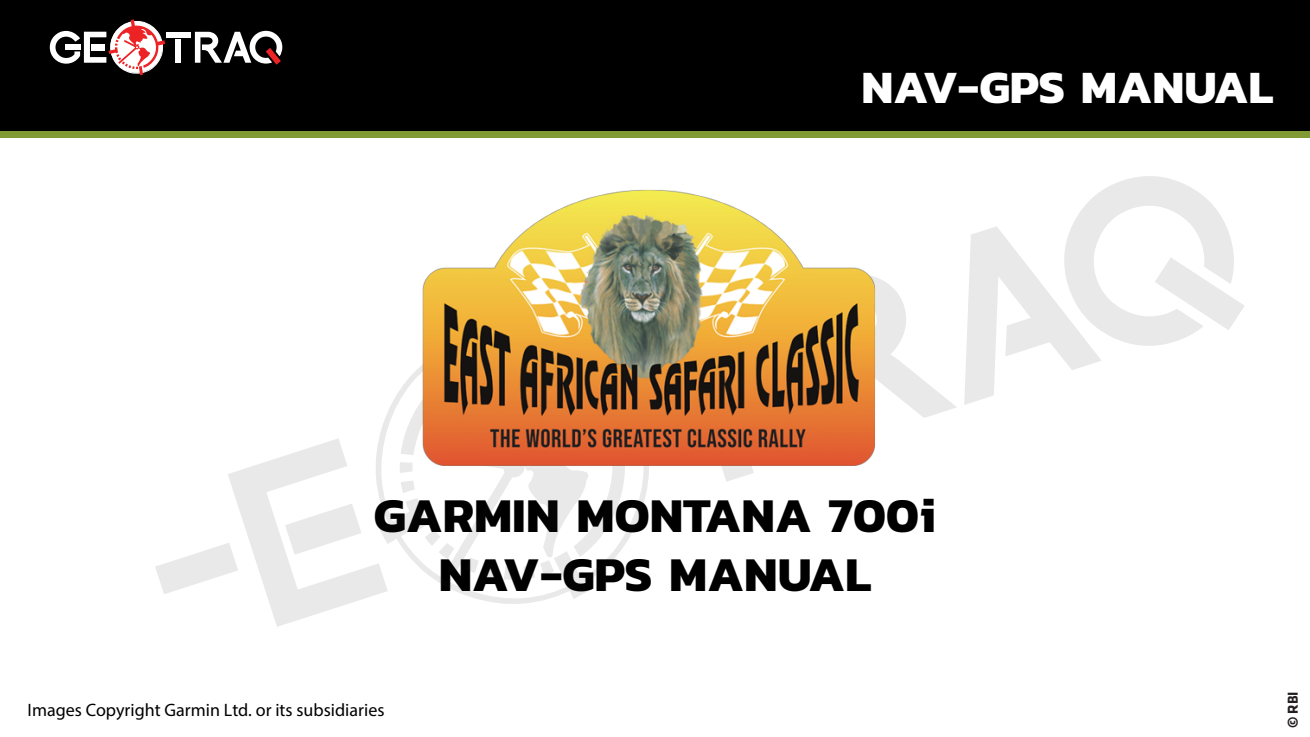
<style>
.page{position:relative;width:1310px;height:737px;background:#fff}
.page>*{position:absolute;margin:0;border:0;box-sizing:border-box;transform-origin:0 0}
.t1{font:700 49.35px/59.2px "Kanit";color:#000;text-align:center}
.t2{font:700 46.95px "Kanit";color:#fff}
.t3{font:18px "Myriad Pro";color:#000}
.t4{font:700 14.85px "Klavika";color:#231f20}
</style>
<div class="page">
<div style="left:0;top:0;width:1309px;height:131px;background:#000"></div>
<div style="left:175px;top:39px;width:6px;height:24px;background:#fff"></div>
<svg style="left:195px;top:31px;width:87px;height:34px"></svg>
<div style="left:166px;top:32px;width:25px;height:5px;background:#fff"></div>
<svg style="left:50px;top:19px;width:115px;height:56px"></svg>
<div style="left:1px;top:131px;width:1308px;height:7px;background:#809b33"></div>
<svg style="left:388px;top:490px;width:259px;height:109px"></svg>
<svg style="left:938px;top:392px;width:19px;height:21px"></svg>
<svg style="left:155px;top:439px;width:233px;height:187px"></svg>
<svg style="left:964px;top:176px;width:280px;height:229px"></svg>
<svg style="left:440px;top:490px;width:86px;height:85px"></svg>
<img style="left:358px;top:190px;width:580px;height:300px">
<h2 class="t2" style="left:861px;top:51px;width:413px">NAV-GPS MANUAL</h2>
<h1 class="t1" style="left:374px;top:484px;width:563px">GARMIN MONTANA 700i<br>NAV-GPS MANUAL</h1>
<p class="t3" style="left:28px;top:699px;width:358px">Images Copyright Garmin Ltd. or its subsidiaries</p>
<p class="t4" style="left:1284px;top:728px;width:38px;rotate:-90deg">© RBI</p>
</div>
